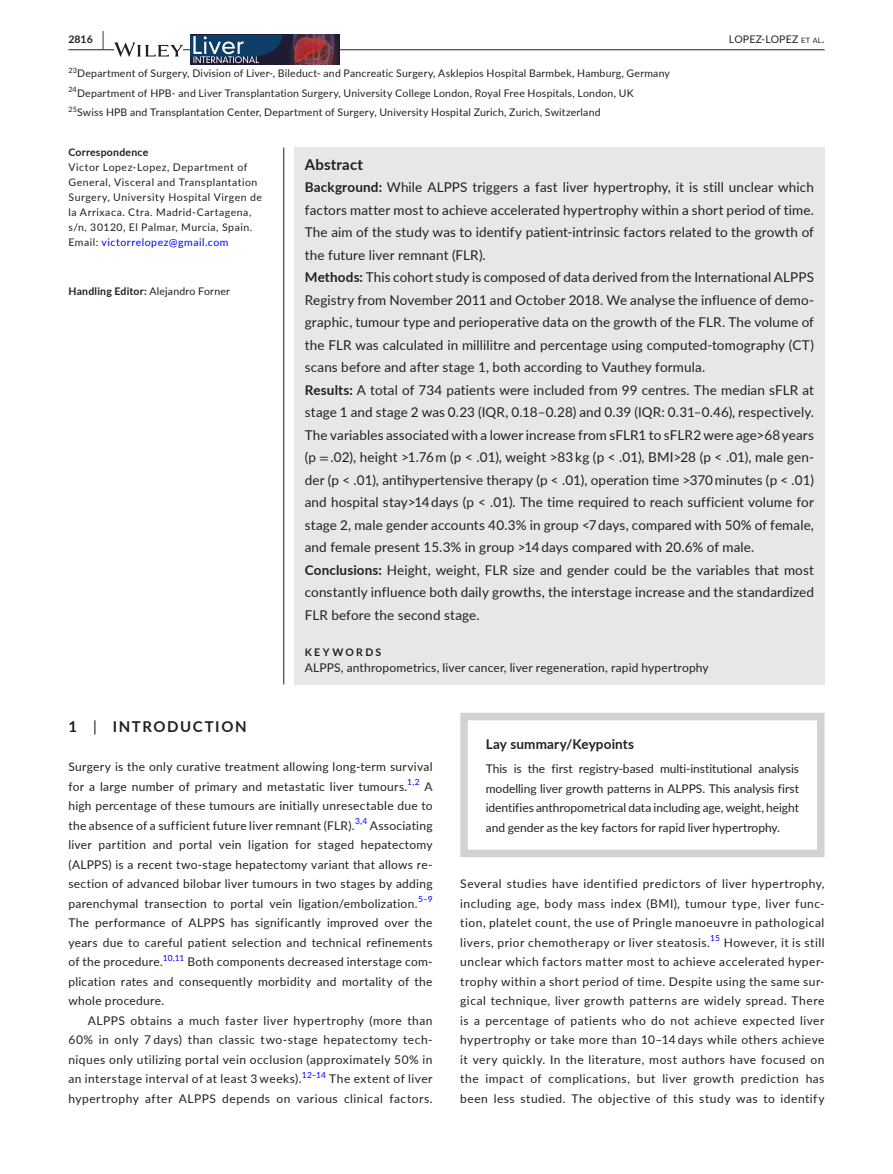
<style>
.page{position:relative;width:893px;height:1174px;background:#fff}
.page>*{position:absolute;margin:0;border:0;box-sizing:border-box;transform-origin:0 0}
.t1{font:700 15px "Lato";letter-spacing:.1em;color:#231f20}
.t2{font:700 15px "Lato";letter-spacing:.015em;color:#231f20}
.t3{font:13.5px/22.5px "Lato";letter-spacing:.01em;color:#231f20}
.t4{font:700 13.5px "Lato";letter-spacing:.01em;color:#231f20}
.t5{font:12px/19.5px "Lato";letter-spacing:.025em;color:#231f20;text-align:justify}
.t6{font:10.5px/19.5px "Lato";letter-spacing:.025em;color:#231f20}
.t7{font:10.5px/15px "Lato";letter-spacing:.05em;color:#231f20}
.t8{font:700 10.5px "Lato";letter-spacing:.02em;color:#231f20}
.t9{font:700 10.5px "Lato";letter-spacing:.22em;color:#231f20}
.t10{font:8.4px "Lato";color:#00f}
.s1{font-size:19.5px}
.s2{font-style:inherit}
.s3{font-size:7.35px}
.s4{color:#00f}
.s5{font-weight:400}
.s6{font-weight:700}
.s7{font-family:"STIX"}
</style>
<div class="page">
<hr style="left:68px;top:49px;width:756px;height:1px;background:#231f20">
<svg style="left:114px;top:42px;width:69px;height:15px"></svg>
<img style="left:191px;top:35px;width:148px;height:30px">
<div style="left:191px;top:35px;width:62px;height:21px;background:#0e3e67"></div>
<svg style="left:193px;top:35px;width:89px;height:28px"></svg>
<div style="left:460px;top:712px;width:364px;height:145px;border:8px solid #d1d2d4"></div>
<div style="left:294px;top:147px;width:530px;height:537px;background:#e6e7e9"></div>
<hr style="left:283px;top:147px;width:1px;height:537px;background:#231f20">
<p class="t8" style="left:68px;top:31px;width:37px">2816 <span class="s1">|</span></p>
<p class="t6" style="left:729px;top:29px;width:97px"><span class="s2">L</span>OPEZ<span class="s2">-L</span>OPEZ <span class="s3">et al</span><span class="s2">.</span></p>
<p class="t6" style="left:68px;top:63px;width:603px"><sup>23</sup>Department of Surgery, Division of Liver-, Bileduct- and Pancreatic Surgery, Asklepios Hospital Barmbek, Hamburg, Germany<br><sup>24</sup>Department of HPB- and Liver Transplantation Surgery, University College London, Royal Free Hospitals, London, UK<br><sup>25</sup>Swiss HPB and Transplantation Center, Department of Surgery, University Hospital Zurich, Zurich, Switzerland</p>
<p class="t8" style="left:68px;top:144px;width:81px">Correspondence</p>
<p class="t7" style="left:68px;top:159px;width:195px">Victor Lopez-Lopez, Department of General, Visceral and Transplantation Surgery, University Hospital Virgen de la Arrixaca. Ctra. Madrid-Cartagena, s/n, 30120, El Palmar, Murcia, Spain.<br>Email: <span class="s4">victorrelopez@gmail.com</span></p>
<p class="t8" style="left:68px;top:283px;width:163px">Handling Editor: <span class="s5">Alejandro Forner</span></p>
<p class="t2" style="left:305px;top:153px;width:60px">Abstract</p>
<p class="t3" style="left:305px;top:175px;width:511px"><span class="s6">Background:</span> While ALPPS triggers a fast liver hypertrophy, it is still unclear which factors matter most to achieve accelerated hypertrophy within a short period of time.<br>The aim of the study was to identify patient-intrinsic factors related to the growth of the future liver remnant (FLR).<br><span class="s6">Methods:</span> This cohort study is composed of data derived from the International ALPPS Registry from November 2011 and October 2018. We analyse the influence of demo&shy;graphic, tumour type and perioperative data on the growth of the FLR. The volume of the FLR was calculated in millilitre and percentage using computed-tomography (CT) scans before and after stage 1, both according to Vauthey formula.<br><span class="s6">Results:</span> A total of 734 patients were included from 99 centres. The median sFLR at stage 1 and stage 2 was 0.23 (IQR, 0.18–0.28) and 0.39 (IQR: 0.31–0.46), respectively.<br>The variables associated with a lower increase from sFLR1 to sFLR2 were age˃68 years (p <span class="s7">=</span> .02), height ˃1.76 m (p ˂ .01), weight ˃83 kg (p ˂ .01), BMI˃28 (p ˂ .01), male gen&shy;der (p ˂ .01), antihypertensive therapy (p ˂ .01), operation time ˃370 minutes (p ˂ .01) and hospital stay˃14 days (p ˂ .01). The time required to reach sufficient volume for stage 2, male gender accounts 40.3% in group ˂7 days, compared with 50% of female, and female present 15.3% in group ˃14 days compared with 20.6% of male.<br><span class="s6">Conclusions:</span> Height, weight, FLR size and gender could be the variables that most constantly influence both daily growths, the interstage increase and the standardized FLR before the second stage.</p>
<p class="t9" style="left:305px;top:644px;width:78px">KEYWORDS</p>
<p class="t5" style="left:305px;top:657px;width:406px">ALPPS, anthropometrics, liver cancer, liver regeneration, rapid hypertrophy</p>
<p class="t1" style="left:68px;top:716px;width:180px">1 <span class="s5">|</span> INTRODUCTION</p>
<p class="t5" style="left:68px;top:756px;width:366px">Surgery is the only curative treatment allowing long-term survival for a large number of primary and metastatic liver tumours.</p>
<p class="t10" style="left:407px;top:776px;width:14px">1,2</p>
<p class="t5" style="left:68px;top:776px;width:366px;text-indent:356px">A high percentage of these tumours are initially unresectable due to the absence of a sufficient future liver remnant (FLR).</p>
<p class="t10" style="left:355px;top:815px;width:14px">3,4</p>
<p class="t5" style="left:68px;top:815px;width:366px;text-indent:301px">Associating liver partition and portal vein ligation for staged hepatectomy (ALPPS) is a recent two-stage hepatectomy variant that allows re&shy;section of advanced bilobar liver tumours in two stages by adding parenchymal transection to portal vein ligation/embolization.</p>
<p class="t10" style="left:418px;top:893px;width:16px">5–9</p>
<p class="t5" style="left:68px;top:912px;width:366px">The performance of ALPPS has significantly improved over the years due to careful patient selection and technical refinements of the procedure.</p>
<p class="t10" style="left:163px;top:952px;width:23px">10,11</p>
<p class="t5" style="left:68px;top:951px;width:366px;text-indent:119px">Both components decreased interstage com&shy;plication rates and consequently morbidity and mortality of the whole procedure.</p>
<p class="t5" style="left:68px;top:1010px;width:366px;text-indent:20px">ALPPS obtains a much faster liver hypertrophy (more than 60% in only 7 days) than classic two-stage hepatectomy tech&shy;niques only utilizing portal vein occlusion (approximately 50% in an interstage interval of at least 3 weeks).<sup>12–14</sup> The extent of liver hypertrophy after ALPPS depends on various clinical factors.</p>
<p class="t4" style="left:486px;top:734px;width:150px">Lay summary/Keypoints</p>
<p class="t5" style="left:486px;top:758px;width:315px">This is the first registry-based multi-institutional analysis modelling liver growth patterns in ALPPS. This analysis first identifies anthropometrical data including age, weight, height and gender as the key factors for rapid liver hypertrophy.</p>
<p class="t5" style="left:460px;top:873px;width:366px">Several studies have identified predictors of liver hypertrophy, including age, body mass index (BMI), tumour type, liver func&shy;tion, platelet count, the use of Pringle manoeuvre in pathological livers, prior chemotherapy or liver steatosis.<sup>15</sup> However, it is still unclear which factors matter most to achieve accelerated hyper&shy;trophy within a short period of time. Despite using the same sur&shy;gical technique, liver growth patterns are widely spread. There is a percentage of patients who do not achieve expected liver hypertrophy or take more than 10–14 days while others achieve it very quickly. In the literature, most authors have focused on the impact of complications, but liver growth prediction has been less studied. The objective of this study was to identify</p>
</div>
